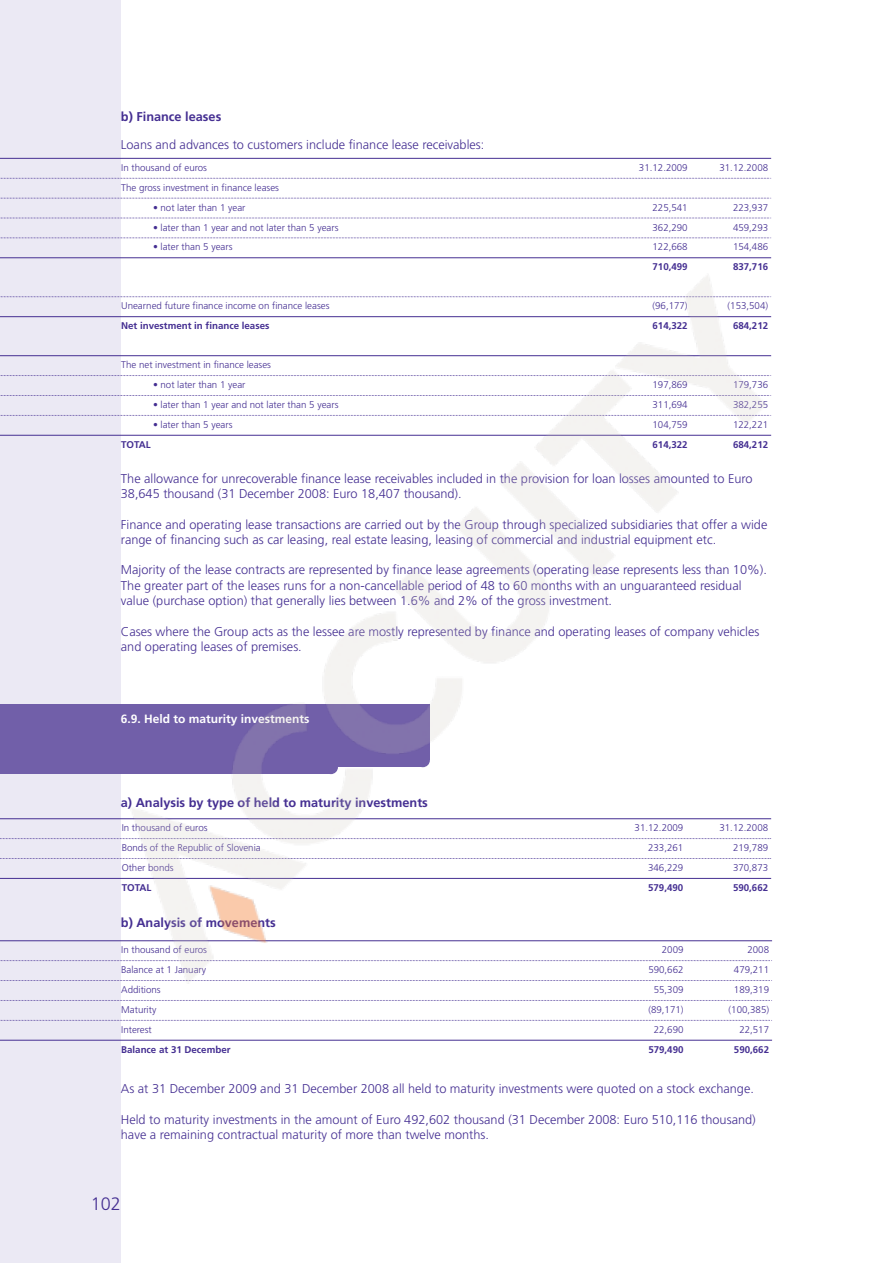
<style>
.page{position:relative;width:893px;height:1263px;background:#fff}
.page>*{position:absolute;margin:0;border:0;box-sizing:border-box;transform-origin:0 0}
.t1{font:300 18px "Frutiger CE";color:#452f92}
.t2{font:300 12.75px/15.3px "Frutiger CE";color:#452f92}
.t3{font:700 12.75px "Frutiger CE";color:#452f92}
.t4{font:700 12px "Frutiger CE";color:#fff}
.t5{font:300 9.75px "Frutiger CE";color:#452f92}
.t6{font:700 9.75px "Frutiger CE";color:#452f92}
</style>
<div class="page">
<div style="left:0;top:0;width:121px;height:1263px;background:#ebe9f4"></div>
<hr style="left:0;top:940px;width:772px;height:1px;background:#452f92">
<svg style="left:0;top:960px;width:42px;height:1px"></svg>
<svg style="left:0;top:980px;width:42px;height:1px"></svg>
<svg style="left:0;top:1000px;width:42px;height:1px"></svg>
<svg style="left:0;top:1020px;width:42px;height:1px"></svg>
<hr style="left:0;top:1040px;width:772px;height:1px;background:#452f92">
<hr style="left:0;top:158px;width:771px;height:1px;background:#452f92">
<svg style="left:0;top:178px;width:771px;height:1px"></svg>
<svg style="left:0;top:198px;width:771px;height:1px"></svg>
<svg style="left:0;top:218px;width:771px;height:1px"></svg>
<svg style="left:0;top:237px;width:42px;height:1px"></svg>
<hr style="left:0;top:257px;width:771px;height:1px;background:#452f92">
<svg style="left:0;top:296px;width:42px;height:1px"></svg>
<hr style="left:0;top:316px;width:771px;height:1px;background:#452f92">
<hr style="left:0;top:355px;width:771px;height:1px;background:#452f92">
<svg style="left:0;top:375px;width:42px;height:1px"></svg>
<svg style="left:0;top:395px;width:42px;height:1px"></svg>
<svg style="left:0;top:415px;width:42px;height:1px"></svg>
<hr style="left:0;top:435px;width:771px;height:1px;background:#452f92">
<hr style="left:0;top:818px;width:771px;height:1px;background:#452f92">
<svg style="left:0;top:838px;width:42px;height:1px"></svg>
<svg style="left:0;top:858px;width:42px;height:1px"></svg>
<hr style="left:0;top:878px;width:771px;height:1px;background:#452f92">
<div style="left:0;top:725px;width:331px;height:49px;background:#715fa9"></div>
<div style="left:0;top:705px;width:430px;height:55px;background:#715fa9"></div>
<img style="left:42px;top:237px;width:731px;height:784px">
<p class="t3" style="left:121px;top:111px;width:102px">b) Finance leases</p>
<p class="t2" style="left:121px;top:138px;width:365px">Loans and advances to customers include finance lease receivables:</p>
<p class="t5" style="left:121px;top:164px;width:87px">In thousand of euros</p>
<p class="t5" style="left:639px;top:164px;width:50px">31.12.2009</p>
<p class="t5" style="left:719px;top:164px;width:50px">31.12.2008</p>
<p class="t5" style="left:121px;top:183px;width:159px">The gross investment in finance leases</p>
<p class="t5" style="left:153px;top:203px;width:94px">• not later than 1 year</p>
<p class="t5" style="left:652px;top:203px;width:37px">225,541</p>
<p class="t5" style="left:733px;top:203px;width:37px">223,937</p>
<p class="t5" style="left:153px;top:223px;width:187px">• later than 1 year and not later than 5 years</p>
<p class="t5" style="left:652px;top:223px;width:37px">362,290</p>
<p class="t5" style="left:733px;top:223px;width:37px">459,293</p>
<p class="t5" style="left:153px;top:243px;width:81px">• later than 5 years</p>
<p class="t5" style="left:652px;top:243px;width:37px">122,668</p>
<p class="t5" style="left:733px;top:243px;width:37px">154,486</p>
<p class="t6" style="left:652px;top:263px;width:37px">710,499</p>
<p class="t6" style="left:733px;top:263px;width:37px">837,716</p>
<p class="t5" style="left:121px;top:302px;width:210px">Unearned future finance income on finance leases</p>
<p class="t5" style="left:652px;top:302px;width:37px">(96,177)</p>
<p class="t5" style="left:728px;top:302px;width:42px">(153,504)</p>
<p class="t6" style="left:121px;top:322px;width:150px">Net investment in finance leases</p>
<p class="t6" style="left:652px;top:322px;width:37px">614,322</p>
<p class="t6" style="left:733px;top:322px;width:37px">684,212</p>
<p class="t5" style="left:121px;top:361px;width:151px">The net investment in finance leases</p>
<p class="t5" style="left:153px;top:381px;width:94px">• not later than 1 year</p>
<p class="t5" style="left:652px;top:381px;width:37px">197,869</p>
<p class="t5" style="left:733px;top:381px;width:37px">179,736</p>
<p class="t5" style="left:153px;top:401px;width:187px">• later than 1 year and not later than 5 years</p>
<p class="t5" style="left:652px;top:401px;width:37px">311,694</p>
<p class="t5" style="left:733px;top:401px;width:37px">382,255</p>
<p class="t5" style="left:153px;top:421px;width:81px">• later than 5 years</p>
<p class="t5" style="left:652px;top:421px;width:37px">104,759</p>
<p class="t5" style="left:733px;top:421px;width:37px">122,221</p>
<p class="t6" style="left:121px;top:440px;width:31px">TOTAL</p>
<p class="t6" style="left:652px;top:440px;width:37px">614,322</p>
<p class="t6" style="left:733px;top:440px;width:37px">684,212</p>
<p class="t2" style="left:121px;top:472px;width:633px">The allowance for unrecoverable finance lease receivables included in the provision for loan losses amounted to Euro<br>38,645 thousand (31 December 2008: Euro 18,407 thousand).</p>
<p class="t2" style="left:121px;top:517px;width:648px">Finance and operating lease transactions are carried out by the Group through specialized subsidiaries that offer a wide range of financing such as car leasing, real estate leasing, leasing of commercial and industrial equipment etc.</p>
<p class="t2" style="left:121px;top:563px;width:648px">Majority of the lease contracts are represented by finance lease agreements (operating lease represents less than 10%).<br>The greater part of the leases runs for a non-cancellable period of 48 to 60 months with an unguaranteed residual value (purchase option) that generally lies between 1.6% and 2% of the gross investment.</p>
<p class="t2" style="left:121px;top:625px;width:640px">Cases where the Group acts as the lessee are mostly represented by finance and operating leases of company vehicles and operating leases of premises.</p>
<p class="t4" style="left:121px;top:714px;width:190px">6.9. Held to maturity investments</p>
<p class="t3" style="left:121px;top:797px;width:309px">a) Analysis by type of held to maturity investments</p>
<p class="t5" style="left:122px;top:824px;width:87px">In thousand of euros</p>
<p class="t5" style="left:635px;top:824px;width:50px">31.12.2009</p>
<p class="t5" style="left:719px;top:824px;width:50px">31.12.2008</p>
<p class="t5" style="left:122px;top:844px;width:141px">Bonds of the Republic of Slovenia</p>
<p class="t5" style="left:648px;top:844px;width:37px">233,261</p>
<p class="t5" style="left:733px;top:844px;width:37px">219,789</p>
<p class="t5" style="left:122px;top:864px;width:53px">Other bonds</p>
<p class="t5" style="left:648px;top:864px;width:37px">346,229</p>
<p class="t5" style="left:733px;top:864px;width:37px">370,873</p>
<p class="t6" style="left:122px;top:884px;width:31px">TOTAL</p>
<p class="t6" style="left:648px;top:884px;width:37px">579,490</p>
<p class="t6" style="left:733px;top:884px;width:37px">590,662</p>
<p class="t3" style="left:121px;top:917px;width:156px">b) Analysis of movements</p>
<p class="t5" style="left:121px;top:946px;width:87px">In thousand of euros</p>
<p class="t5" style="left:662px;top:946px;width:23px">2009</p>
<p class="t5" style="left:747px;top:946px;width:23px">2008</p>
<p class="t5" style="left:121px;top:966px;width:86px">Balance at 1 January</p>
<p class="t5" style="left:648px;top:966px;width:37px">590,662</p>
<p class="t5" style="left:734px;top:966px;width:37px">479,211</p>
<p class="t5" style="left:121px;top:986px;width:41px">Additions</p>
<p class="t5" style="left:654px;top:986px;width:31px">55,309</p>
<p class="t5" style="left:734px;top:986px;width:37px">189,319</p>
<p class="t5" style="left:121px;top:1006px;width:37px">Maturity</p>
<p class="t5" style="left:648px;top:1006px;width:37px">(89,171)</p>
<p class="t5" style="left:728px;top:1006px;width:42px">(100,385)</p>
<p class="t5" style="left:121px;top:1025px;width:32px">Interest</p>
<p class="t5" style="left:654px;top:1025px;width:31px">22,690</p>
<p class="t5" style="left:739px;top:1025px;width:31px">22,517</p>
<p class="t6" style="left:121px;top:1045px;width:111px">Balance at 31 December</p>
<p class="t6" style="left:648px;top:1045px;width:37px">579,490</p>
<p class="t6" style="left:734px;top:1045px;width:37px">590,662</p>
<p class="t2" style="left:121px;top:1082px;width:634px">As at 31 December 2009 and 31 December 2008 all held to maturity investments were quoted on a stock exchange.</p>
<p class="t2" style="left:121px;top:1113px;width:636px">Held to maturity investments in the amount of Euro 492,602 thousand (31 December 2008: Euro 510,116 thousand) have a remaining contractual maturity of more than twelve months.</p>
<p class="t1" style="left:91px;top:1196px;width:31px">102</p>
</div>
